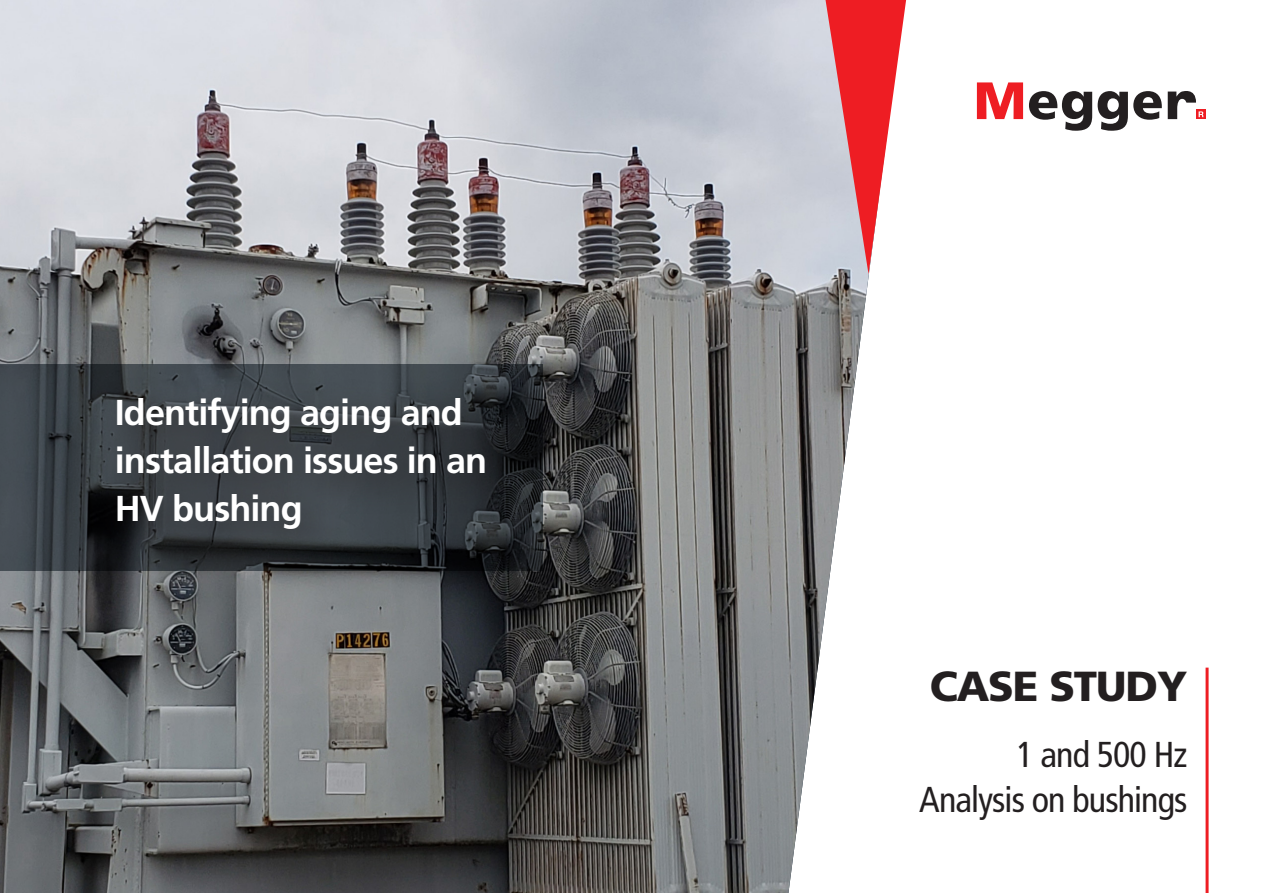
<style>
.page{position:relative;width:1263px;height:893px;background:#fff}
.page>*{position:absolute;margin:0;border:0;box-sizing:border-box;transform-origin:0 0}
.t1{font:900 42px "Frutiger LT Pro";letter-spacing:-.025em;color:#231f20}
.t2{font:700 36px/48px "Frutiger LT Std";letter-spacing:-.025em;color:#fff}
.t3{font:condensed 36px/45px "Frutiger LT Pro";letter-spacing:-.025em;color:#231f20;text-align:right}
</style>
<div class="page">
<img style="left:0;top:0;width:869px;height:893px">
<svg style="left:825px;top:0;width:81px;height:274px"></svg>
<svg style="left:977px;top:82px;width:46px;height:37px"></svg>
<svg style="left:1029px;top:91px;width:63px;height:40px"></svg>
<svg style="left:1098px;top:91px;width:64px;height:40px"></svg>
<svg style="left:1203px;top:109px;width:3px;height:10px"></svg>
<svg style="left:1168px;top:91px;width:35px;height:28px"></svg>
<hr style="left:1205px;top:668px;width:3px;height:225px;background:#ee1d23">
<svg style="left:0;top:365px;width:543px;height:206px;background:#373d43"></svg>
<svg style="left:93px;top:375px;width:432px;height:194px;background:#33383c"></svg>
<p class="t2" style="left:115px;top:388px;width:374px">Identifying aging and installation issues in an<br>HV bushing</p>
<p class="t1" style="left:930px;top:661px;width:259px">CASE STUDY</p>
<p class="t3" style="left:919px;top:732px;width:270px">1 and 500 Hz<br>Analysis on bushings</p>
</div>
